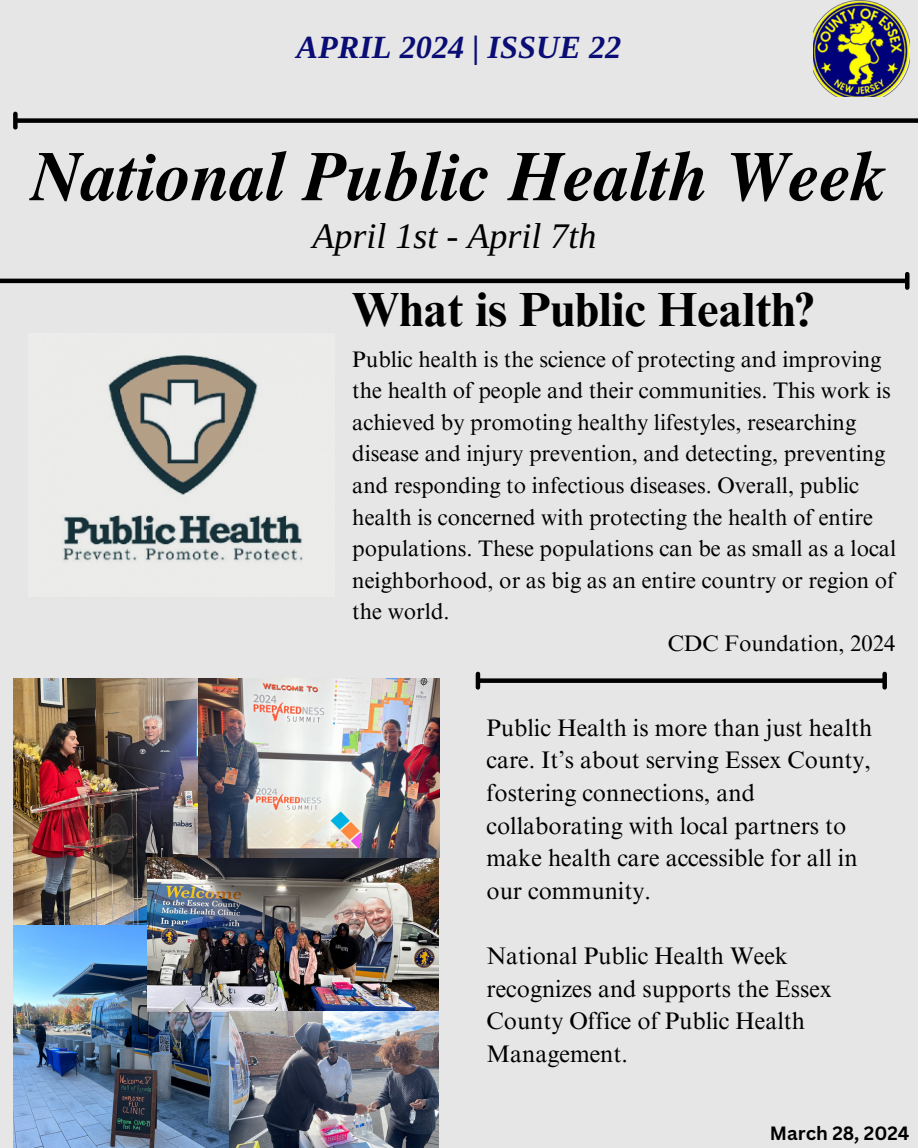
<style>
.page{position:relative;width:918px;height:1148px;background:#fff}
.page>*{position:absolute;margin:0;border:0;box-sizing:border-box;transform-origin:0 0}
.t1{font:italic 700 70.5px "Te X Gyre Termes";color:#000}
.t2{font:700 48px "Times NRMT Pro";color:#000}
.t3{font:italic 36px "Libra Serif Modern";color:#000}
.t4{font:italic 700 32.4px "Libra Serif Modern";color:#090d74}
.t5{font:24px/32.7px "Times NRMT Pro";color:#000}
.t6{font:22.5px "Times NRMT Pro";color:#000}
.t7{font:700 18.75px "Canva Sans";color:#000}
</style>
<div class="page">
<div style="left:0;top:0;width:918px;height:1147px;background:#e6e6e6"></div>
<img style="left:814px;top:0;width:96px;height:97px">
<hr style="left:0;top:279px;width:906px;height:4px;background:#000">
<div style="left:905px;top:274px;width:5px;height:14px;background:#000"></div>
<div style="left:16px;top:118px;width:902px;height:5px;background:#000"></div>
<div style="left:13px;top:114px;width:5px;height:13px;background:#000"></div>
<img style="left:63px;top:355px;width:240px;height:206px">
<img style="left:13px;top:678px;width:186px;height:247px">
<img style="left:13px;top:925px;width:216px;height:222px">
<img style="left:148px;top:857px;width:291px;height:154px">
<img style="left:199px;top:678px;width:240px;height:179px">
<img style="left:230px;top:1011px;width:209px;height:136px">
<div style="left:479px;top:678px;width:405px;height:5px;background:#000"></div>
<hr style="left:476px;top:674px;width:4px;height:13px;background:#000">
<div style="left:882px;top:674px;width:5px;height:13px;background:#000"></div>
<h3 class="t4" style="left:297px;top:29px;width:326px">APRIL 2024 | ISSUE 22</h3>
<h1 class="t1" style="left:31px;top:124px;width:857px">National Public Health Week</h1>
<h3 class="t3" style="left:313px;top:216px;width:285px">April 1st - April 7th</h3>
<h2 class="t2" style="left:352px;top:291px;width:463px">What is Public Health?</h2>
<p class="t6" style="left:352px;top:351px;width:531px">Public health is the science of protecting and improving</p>
<p class="t6" style="left:352px;top:382px;width:540px">the health of people and their communities. This work is</p>
<p class="t6" style="left:352px;top:414px;width:505px">achieved by promoting healthy lifestyles, researching</p>
<p class="t6" style="left:352px;top:445px;width:535px">disease and injury prevention, and detecting, preventing</p>
<p class="t6" style="left:352px;top:477px;width:508px">and responding to infectious diseases. Overall, public</p>
<p class="t6" style="left:352px;top:508px;width:522px">health is concerned with protecting the health of entire</p>
<p class="t6" style="left:352px;top:540px;width:545px">populations. These populations can be as small as a local</p>
<p class="t6" style="left:352px;top:571px;width:544px">neighborhood, or as big as an entire country or region of</p>
<p class="t6" style="left:352px;top:603px;width:99px">the world.</p>
<p class="t6" style="left:668px;top:634px;width:229px">CDC Foundation, 2024</p>
<p class="t5" style="left:487px;top:714px;width:387px">Public Health is more than just health care. It’s about serving Essex County, fostering connections, and collaborating with local partners to make health care accessible for all in our community.</p>
<p class="t5" style="left:487px;top:942px;width:347px">National Public Health Week recognizes and supports the Essex<br>County Office of Public Health<br>Management.</p>
<p class="t7" style="left:770px;top:1120px;width:141px">March 28, 2024</p>
</div>
